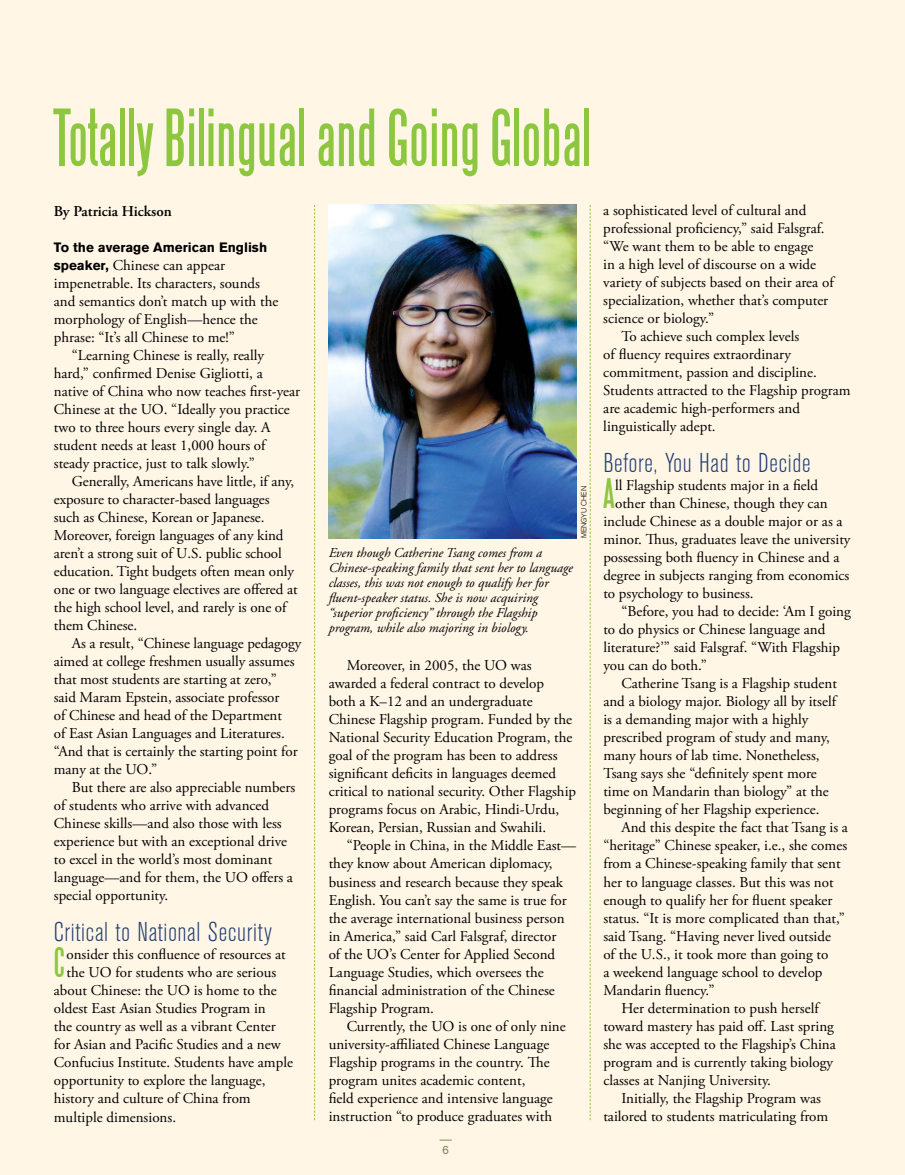
<style>
.page{position:relative;width:905px;height:1175px;background:#fff}
.page>*{position:absolute;margin:0;border:0;box-sizing:border-box;transform-origin:0 0}
.t1{font:72px "Steelfish";letter-spacing:.01em;color:#8dc63f}
.t2{font:37.5px "Steelfish";color:#8dc63f}
.t3{font:300 condensed 27px "Akzidenz Grotesk BE";letter-spacing:.025em;color:#213c73}
.t4{font:15px/18px "Adobe Garamond Pro";color:#000}
.t5{font:600 15px "Adobe Garamond Pro";color:#000}
.t6{font:italic 13.5px/15px "Adobe Garamond";color:#000}
.t7{font:700 13.5px "Akzidenz Grotesk BQ";color:#000}
.t8{font:12px/16.5px "Akzidenz Grotesk BQ";color:#7a8756}
.t9{font:300 7.5px "Akzidenz Grotesk BQ";color:#000}
.s1{font-family:"Akzidenz Grotesk BQ";font-weight:700;font-size:13.5px}
</style>
<div class="page">
<div style="left:0;top:0;width:904px;height:1174px;background:#fff6e6"></div>
<img style="left:328px;top:205px;width:248px;height:333px">
<svg style="left:314px;top:205px;width:1px;height:915px"></svg>
<svg style="left:590px;top:205px;width:1px;height:915px"></svg>
<h1 class="t1" style="left:53px;top:100px;width:539px">Totally Bilingual and Going Global</h1>
<p class="t5" style="left:54px;top:202px;width:119px">By Patricia Hickson</p>
<p class="t7" style="left:54px;top:239px;width:215px">To the average American English</p>
<p class="t4" style="left:54px;top:256px;width:226px"><span class="s1">speaker,</span> Chinese can appear impenetrable. Its characters, sounds and semantics don’t match up with the morphology of English—hence the phrase: “It’s all Chinese to me!”</p>
<p class="t4" style="left:54px;top:346px;width:248px;text-indent:18px">“Learning Chinese is really, really hard,” confirmed Denise Gigliotti, a native of China who now teaches first-year Chinese at the UO. “Ideally you practice two to three hours every single day. A student needs at least 1,000 hours of steady practice, just to talk slowly.”</p>
<p class="t4" style="left:54px;top:472px;width:245px;text-indent:18px">Generally, Americans have little, if any, exposure to character-based languages such as Chinese, Korean or Japanese.<br>Moreover, foreign languages of any kind aren’t a strong suit of U.S. public school education. Tight budgets often mean only one or two language electives are offered at the high school level, and rarely is one of them Chinese.</p>
<p class="t4" style="left:54px;top:634px;width:249px;text-indent:18px">As a result, “Chinese language pedagogy aimed at college freshmen usually assumes that most students are starting at zero,” said Maram Epstein, associate professor<br>of Chinese and head of the Department<br>of East Asian Languages and Literatures. “And that is certainly the starting point for many at the UO.”</p>
<p class="t4" style="left:54px;top:778px;width:243px;text-indent:18px">But there are also appreciable numbers of students who arrive with advanced Chinese skills—and also those with less experience but with an exceptional drive to excel in the world’s most dominant language—and for them, the UO offers a special opportunity.</p>
<h3 class="t3" style="left:54px;top:917px;width:220px">Critical to National Security</h3>
<h2 class="t2" style="left:54px;top:942px;width:13px">C</h2>
<p class="t4" style="left:66px;top:946px;width:221px">onsider this confluence of resources at</p>
<p class="t4" style="left:66px;top:964px;width:211px">the UO for students who are serious</p>
<p class="t4" style="left:54px;top:982px;width:224px">about Chinese: the UO is home to the</p>
<p class="t4" style="left:54px;top:1000px;width:213px">oldest East Asian Studies Program in</p>
<p class="t4" style="left:54px;top:1018px;width:223px">the country as well as a vibrant Center</p>
<p class="t4" style="left:54px;top:1036px;width:228px">for Asian and Pacific Studies and a new</p>
<p class="t4" style="left:54px;top:1054px;width:241px">Confucius Institute. Students have ample</p>
<p class="t4" style="left:54px;top:1072px;width:213px">opportunity to explore the language,</p>
<p class="t4" style="left:54px;top:1090px;width:198px">history and culture of China from</p>
<p class="t4" style="left:54px;top:1108px;width:124px">multiple dimensions.</p>
<p class="t9" style="left:579px;top:538px;width:53px;rotate:-90deg">Mengyu Chen</p>
<p class="t6" style="left:328px;top:545px;width:246px">Even though Catherine Tsang comes from a Chinese-speaking family that sent her to language classes, this was not enough to qualify her for fluent-speaker status. She is now acquiring “superior proficiency” through the Flagship program, while also majoring in biology.</p>
<p class="t4" style="left:328px;top:657px;width:249px;text-indent:18px">Moreover, in 2005, the UO was awarded a federal contract to develop<br>both a K–12 and an undergraduate Chinese Flagship program. Funded by the National Security Education Program, the goal of the program has been to address significant deficits in languages deemed critical to national security. Other Flagship programs focus on Arabic, Hindi-Urdu, Korean, Persian, Russian and Swahili.</p>
<p class="t4" style="left:328px;top:837px;width:249px;text-indent:18px">“People in China, in the Middle East— they know about American diplomacy, business and research because they speak English. You can’t say the same is true for the average international business person in America,” said Carl Falsgraf, director<br>of the UO’s Center for Applied Second Language Studies, which oversees the financial administration of the Chinese Flagship Program.</p>
<p class="t4" style="left:328px;top:1017px;width:238px;text-indent:18px">Currently, the UO is one of only nine university-affiliated Chinese Language Flagship programs in the country. The program unites academic content,<br>field experience and intensive language instruction “to produce graduates with</p>
<p class="t8" style="left:440px;top:1125px;width:13px">__<br>6</p>
<p class="t4" style="left:603px;top:202px;width:204px">a sophisticated level of cultural and</p>
<p class="t4" style="left:603px;top:220px;width:223px">professional proficiency,” said Falsgraf.</p>
<p class="t4" style="left:603px;top:238px;width:211px">“We want them to be able to engage</p>
<p class="t4" style="left:603px;top:256px;width:214px">in a high level of discourse on a wide</p>
<p class="t4" style="left:603px;top:274px;width:232px">variety of subjects based on their area of</p>
<p class="t4" style="left:603px;top:292px;width:226px">specialization, whether that’s computer</p>
<p class="t4" style="left:603px;top:310px;width:112px">science or biology.”</p>
<p class="t4" style="left:621px;top:328px;width:179px">To achieve such complex levels</p>
<p class="t4" style="left:603px;top:346px;width:189px">of fluency requires extraordinary</p>
<p class="t4" style="left:603px;top:364px;width:215px">commitment, passion and discipline.</p>
<p class="t4" style="left:603px;top:382px;width:249px">Students attracted to the Flagship program</p>
<p class="t4" style="left:603px;top:400px;width:198px">are academic high-performers and</p>
<p class="t4" style="left:603px;top:418px;width:114px">linguistically adept.</p>
<h3 class="t3" style="left:603px;top:448px;width:209px">Before, You Had to Decide</h3>
<h2 class="t2" style="left:603px;top:474px;width:12px">A</h2>
<p class="t4" style="left:615px;top:477px;width:205px">ll Flagship students major in a field</p>
<p class="t4" style="left:615px;top:495px;width:214px">other than Chinese, though they can</p>
<p class="t4" style="left:603px;top:513px;width:241px">include Chinese as a double major or as a</p>
<p class="t4" style="left:603px;top:531px;width:249px">minor. Thus, graduates leave the university</p>
<p class="t4" style="left:603px;top:549px;width:238px">possessing both fluency in Chinese and a</p>
<p class="t4" style="left:603px;top:567px;width:247px">degree in subjects ranging from economics</p>
<p class="t4" style="left:603px;top:585px;width:152px">to psychology to business.</p>
<p class="t4" style="left:621px;top:603px;width:231px">“Before, you had to decide: ‘Am I going</p>
<p class="t4" style="left:603px;top:621px;width:223px">to do physics or Chinese language and</p>
<p class="t4" style="left:603px;top:639px;width:238px">literature?’” said Falsgraf. “With Flagship</p>
<p class="t4" style="left:603px;top:657px;width:105px">you can do both.”</p>
<p class="t4" style="left:621px;top:675px;width:217px">Catherine Tsang is a Flagship student</p>
<p class="t4" style="left:603px;top:693px;width:234px">and a biology major. Biology all by itself</p>
<p class="t4" style="left:603px;top:711px;width:206px">is a demanding major with a highly</p>
<p class="t4" style="left:603px;top:729px;width:228px">prescribed program of study and many,</p>
<p class="t4" style="left:603px;top:747px;width:218px">many hours of lab time. Nonetheless,</p>
<p class="t4" style="left:603px;top:765px;width:215px">Tsang says she “definitely spent more</p>
<p class="t4" style="left:603px;top:783px;width:227px">time on Mandarin than biology” at the</p>
<p class="t4" style="left:603px;top:801px;width:218px">beginning of her Flagship experience.</p>
<p class="t4" style="left:621px;top:819px;width:228px">And this despite the fact that Tsang is a</p>
<p class="t4" style="left:603px;top:837px;width:245px">“heritage” Chinese speaker, i.e., she comes</p>
<p class="t4" style="left:603px;top:855px;width:239px">from a Chinese-speaking family that sent</p>
<p class="t4" style="left:603px;top:873px;width:232px">her to language classes. But this was not</p>
<p class="t4" style="left:603px;top:891px;width:231px">enough to qualify her for fluent speaker</p>
<p class="t4" style="left:603px;top:909px;width:243px">status. “It is more complicated than that,”</p>
<p class="t4" style="left:603px;top:927px;width:229px">said Tsang. “Having never lived outside</p>
<p class="t4" style="left:603px;top:945px;width:226px">of the U.S., it took more than going to</p>
<p class="t4" style="left:603px;top:963px;width:221px">a weekend language school to develop</p>
<p class="t4" style="left:603px;top:981px;width:113px">Mandarin fluency.”</p>
<p class="t4" style="left:621px;top:999px;width:199px">Her determination to push herself</p>
<p class="t4" style="left:603px;top:1017px;width:232px">toward mastery has paid off. Last spring</p>
<p class="t4" style="left:603px;top:1035px;width:234px">she was accepted to the Flagship’s China</p>
<p class="t4" style="left:603px;top:1053px;width:231px">program and is currently taking biology</p>
<p class="t4" style="left:603px;top:1071px;width:169px">classes at Nanjing University.</p>
<p class="t4" style="left:621px;top:1089px;width:201px">Initially, the Flagship Program was</p>
<p class="t4" style="left:603px;top:1107px;width:226px">tailored to students matriculating from</p>
</div>
